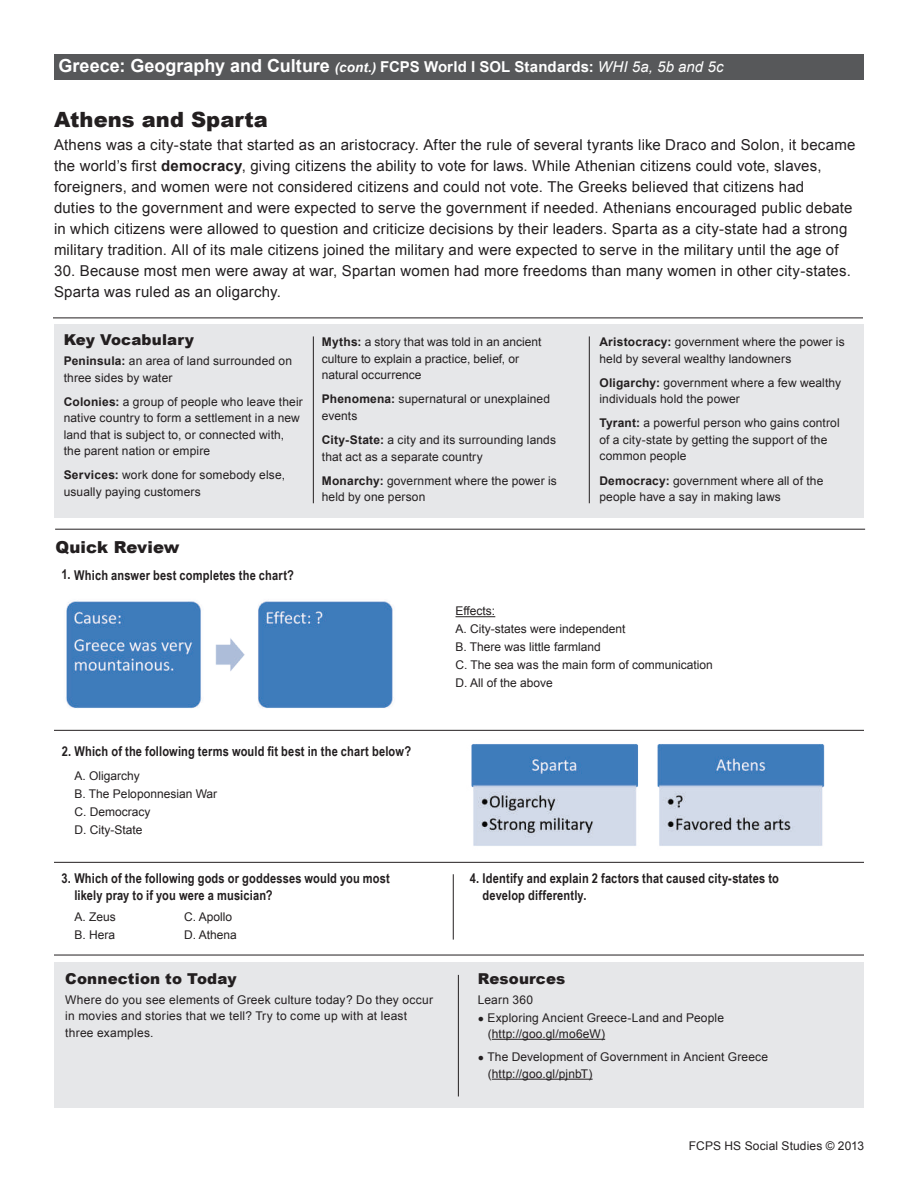
<style>
.page{position:relative;width:918px;height:1188px;background:#fff}
.page>*{position:absolute;margin:0;border:0;box-sizing:border-box;transform-origin:0 0}
.t1{font:900 21px "Arial";letter-spacing:.005em;color:#231f20}
.t2{font:700 18px "Arial";color:#fff}
.t3{font:900 16.5px "Arial";letter-spacing:.005em;color:#231f20}
.t4{font:15px/21px "Arial";letter-spacing:.015em;color:#231f20}
.t5{font:900 15px "Arial";letter-spacing:.01em;color:#231f20}
.t6{font:700 13.5px/16.2px "Arial Narrow";letter-spacing:.01em;color:#231f20}
.t7{font:12px/16.5px "Arial";letter-spacing:.01em;color:#231f20}
.s1{font-style:italic;font-size:13.5px}
.s2{font-size:15px}
.s3{font-weight:400;font-style:italic;font-size:15px}
.s4{font-weight:700}
.s5{font-size:10.5px}
</style>
<div class="page">
<div style="left:54px;top:54px;width:810px;height:25px;background:#57585a"></div>
<hr style="left:55px;top:529px;width:810px;height:1px;background:#231f20">
<div style="left:54px;top:963px;width:810px;height:145px;background:#e6e7e9"></div>
<hr style="left:458px;top:975px;width:1px;height:121px;background:#231f20">
<hr style="left:54px;top:955px;width:810px;height:1px;background:#231f20">
<hr style="left:492px;top:1039px;width:113px;height:1px;background:#231f20">
<hr style="left:492px;top:1079px;width:101px;height:1px;background:#231f20">
<hr style="left:54px;top:730px;width:810px;height:1px;background:#231f20">
<hr style="left:456px;top:616px;width:39px;height:1px;background:#231f20">
<hr style="left:453px;top:874px;width:1px;height:66px;background:#231f20">
<div style="left:54px;top:324px;width:810px;height:193px;background:#e6e7e9"></div>
<hr style="left:313px;top:336px;width:1px;height:167px;background:#231f20">
<hr style="left:589px;top:336px;width:1px;height:167px;background:#231f20">
<hr style="left:53px;top:318px;width:810px;height:1px;background:#231f20">
<img style="left:66px;top:600px;width:327px;height:109px">
<img style="left:471px;top:744px;width:354px;height:102px">
<hr style="left:54px;top:862px;width:810px;height:1px;background:#231f20">
<h2 class="t2" style="left:58px;top:53px;width:667px">Greece: Geography and Culture <span class="s1">(cont.)</span> <span class="s2">FCPS World I SOL Standards:</span> <span class="s3">WHI 5a, 5b and 5c</span></h2>
<h1 class="t1" style="left:54px;top:105px;width:215px">Athens and Sparta</h1>
<p class="t4" style="left:54px;top:135px;width:803px">Athens was a city-state that started as an aristocracy. After the rule of several tyrants like Draco and Solon, it became the world’s first <span class="s4">democracy</span>, giving citizens the ability to vote for laws. While Athenian citizens could vote, slaves, foreigners, and women were not considered citizens and could not vote. The Greeks believed that citizens had<br>duties to the government and were expected to serve the government if needed. Athenians encouraged public debate in which citizens were allowed to question and criticize decisions by their leaders. Sparta as a city-state had a strong military tradition. All of its male citizens joined the military and were expected to serve in the military until the age of</p>
<p class="t4" style="left:54px;top:261px;width:798px">30. Because most men were away at war, Spartan women had more freedoms than many women in other city-states.<br>Sparta was ruled as an oligarchy.</p>
<p class="t5" style="left:64px;top:329px;width:132px">Key Vocabulary</p>
<p class="t7" style="left:64px;top:353px;width:230px"><span class="s4">Peninsula:</span> an area of land surrounded on three sides by water</p>
<p class="t7" style="left:64px;top:393px;width:241px"><span class="s4">Colonies:</span> a group of people who leave their native country to form a settlement in a new land that is subject to, or connected with, the parent nation or empire</p>
<p class="t7" style="left:64px;top:467px;width:223px"><span class="s4">Services:</span> work done for somebody else, usually paying customers</p>
<h3 class="t3" style="left:55px;top:535px;width:126px">Quick Review</h3>
<p class="t6" style="left:62px;top:566px;width:234px">1. Which answer best completes the chart?</p>
<p class="t7" style="left:322px;top:334px;width:221px"><span class="s4">Myths:</span> a story that was told in an ancient culture to explain a practice, belief, or natural occurrence</p>
<p class="t7" style="left:322px;top:391px;width:230px"><span class="s4">Phenomena:</span> supernatural or unexplained events</p>
<p class="t7" style="left:322px;top:432px;width:236px"><span class="s4">City-State:</span> a city and its surrounding lands that act as a separate country</p>
<p class="t7" style="left:322px;top:472px;width:237px"><span class="s4">Monarchy:</span> government where the power is held by one person</p>
<p class="t7" style="left:599px;top:334px;width:247px"><span class="s4">Aristocracy:</span> government where the power is held by several wealthy landowners</p>
<p class="t7" style="left:599px;top:375px;width:243px"><span class="s4">Oligarchy:</span> government where a few wealthy individuals hold the power</p>
<p class="t7" style="left:599px;top:415px;width:242px"><span class="s4">Tyrant:</span> a powerful person who gains control of a city-state by getting the support of the common people</p>
<p class="t7" style="left:599px;top:472px;width:225px"><span class="s4">Democracy:</span> government where all of the people have a say in making laws</p>
<p class="t7" style="left:456px;top:602px;width:259px;line-height:18px">Effects:<br>A. City-states were independent<br>B. There was little farmland<br>C. The sea was the main form of communication<br>D. All of the above</p>
<p class="t6" style="left:62px;top:743px;width:351px">2. Which of the following terms would fit best in the chart below?</p>
<p class="t7" style="left:75px;top:767px;width:144px;line-height:18px">A. Oligarchy<br>B. The Peloponnesian War<br>C. Democracy<br>D. City-State</p>
<p class="t6" style="left:74px;top:870px;width:317px;text-indent:-13px">3. Which of the following gods or goddesses would you most likely pray to if you were a musician?</p>
<p class="t7" style="left:75px;top:909px;width:43px">A. Zeus</p>
<p class="t7" style="left:184px;top:909px;width:50px">C. Apollo</p>
<p class="t7" style="left:75px;top:927px;width:42px">B. Hera</p>
<p class="t7" style="left:184px;top:927px;width:54px">D. Athena</p>
<p class="t5" style="left:65px;top:968px;width:173px">Connection to Today</p>
<p class="t7" style="left:65px;top:991px;width:369px">Where do you see elements of Greek culture today? Do they occur in movies and stories that we tell? Try to come up with at least three examples.</p>
<p class="t6" style="left:483px;top:870px;width:298px;text-indent:-13px">4. Identify and explain 2 factors that caused city-states to develop differently.</p>
<p class="t5" style="left:478px;top:968px;width:89px">Resources</p>
<p class="t7" style="left:478px;top:991px;width:57px">Learn 360</p>
<p class="t7" style="left:488px;top:1009px;width:238px;text-indent:-10px"><span class="s5">●</span> Exploring Ancient Greece-Land and People (http://goo.gl/mo6eW)</p>
<p class="t7" style="left:488px;top:1049px;width:282px;text-indent:-10px"><span class="s5">●</span> The Development of Government in Ancient Greece (http://goo.gl/pjnbT)</p>
<p class="t7" style="left:689px;top:1138px;width:177px">FCPS HS Social Studies © 2013</p>
</div>
